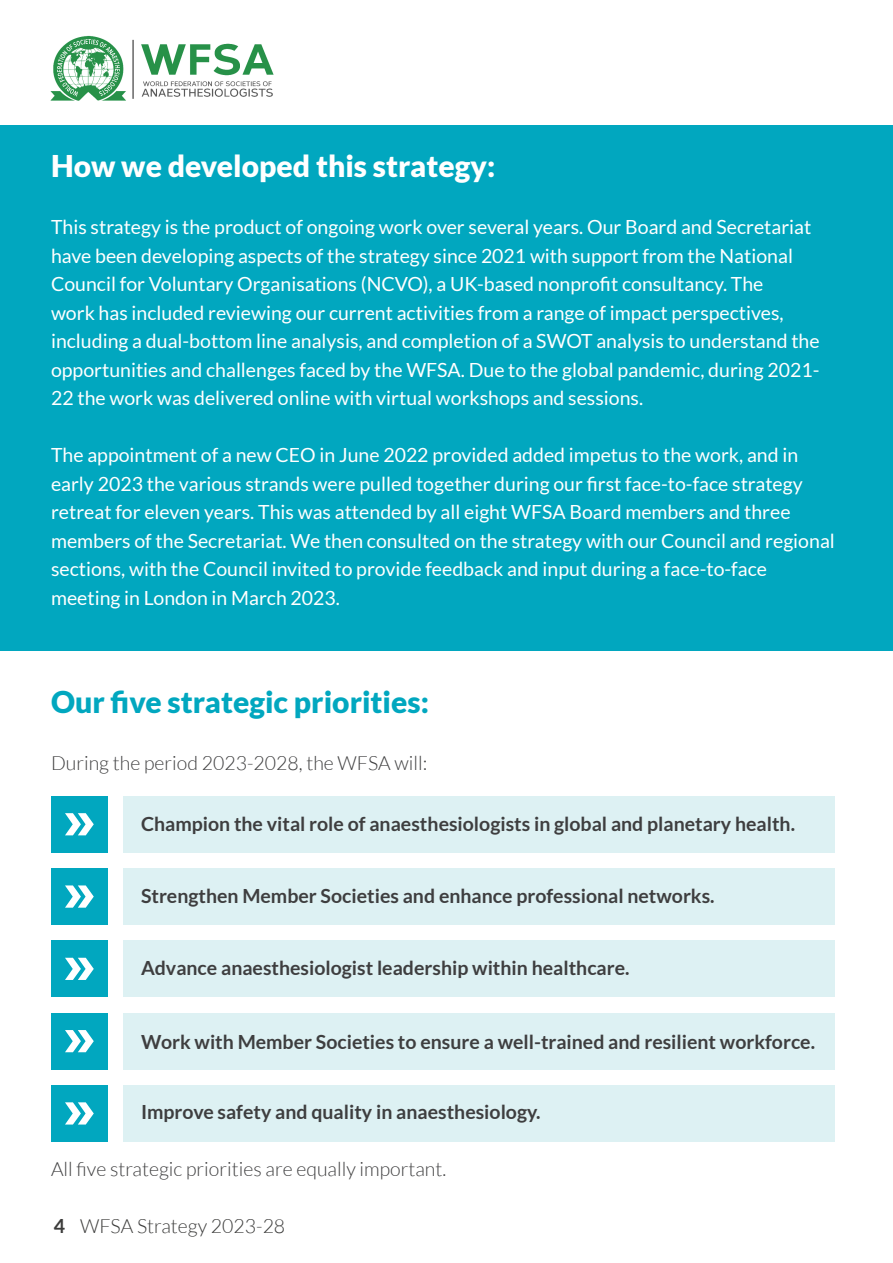
<style>
.page{position:relative;width:893px;height:1263px;background:#fff}
.page>*{position:absolute;margin:0;border:0;box-sizing:border-box;transform-origin:0 0}
.t1{font:900 30px "Lato";color:#fff}
.t2{font:900 30px "Lato";color:#01a7bf}
.t3{font:19.5px/28.5px "Lato";color:#fff}
.t4{font:700 19.5px "Lato";color:#3e3e3f}
.t5{font:300 19.5px "Lato";color:#3e3e3f}
.t6{font:300 19.5px "Lato";color:#3c3c3b}
.s1{font-weight:700}
</style>
<div class="page">
<img style="left:50px;top:35px;width:224px;height:66px">
<div style="left:123px;top:796px;width:712px;height:57px;background:#ddf1f3"></div>
<div style="left:123px;top:868px;width:712px;height:57px;background:#ddf1f3"></div>
<div style="left:123px;top:940px;width:712px;height:57px;background:#ddf1f3"></div>
<div style="left:123px;top:1013px;width:712px;height:56px;background:#ddf1f3"></div>
<div style="left:123px;top:1085px;width:712px;height:57px;background:#ddf1f3"></div>
<div style="left:0;top:125px;width:893px;height:526px;background:#01a7bf"></div>
<div style="left:51px;top:796px;width:57px;height:57px;background:#01a7bf"></div>
<svg style="left:65px;top:813px;width:29px;height:22px"></svg>
<div style="left:51px;top:868px;width:57px;height:57px;background:#01a7bf"></div>
<svg style="left:65px;top:885px;width:29px;height:23px"></svg>
<div style="left:51px;top:940px;width:57px;height:57px;background:#01a7bf"></div>
<svg style="left:65px;top:958px;width:29px;height:22px"></svg>
<div style="left:51px;top:1013px;width:57px;height:56px;background:#01a7bf"></div>
<svg style="left:65px;top:1030px;width:29px;height:22px"></svg>
<div style="left:51px;top:1085px;width:57px;height:57px;background:#01a7bf"></div>
<svg style="left:65px;top:1102px;width:29px;height:22px"></svg>
<p class="t1" style="left:51px;top:149px;width:446px">How we developed this strategy:</p>
<p class="t3" style="left:51px;top:213px;width:770px">This strategy is the product of ongoing work over several years. Our Board and Secretariat have been developing aspects of the strategy since 2021 with support from the National Council for Voluntary Organisations (NCVO), a UK-based nonprofit consultancy. The<br>work has included reviewing our current activities from a range of impact perspectives, including a dual-bottom line analysis, and completion of a SWOT analysis to understand the opportunities and challenges faced by the WFSA. Due to the global pandemic, during 2021- 22 the work was delivered online with virtual workshops and sessions.</p>
<p class="t3" style="left:51px;top:441px;width:785px">The appointment of a new CEO in June 2022 provided added impetus to the work, and in early 2023 the various strands were pulled together during our first face-to-face strategy retreat for eleven years. This was attended by all eight WFSA Board members and three members of the Secretariat. We then consulted on the strategy with our Council and regional sections, with the Council invited to provide feedback and input during a face-to-face meeting in London in March 2023.</p>
<p class="t2" style="left:51px;top:684px;width:379px">Our five strategic priorities:</p>
<p class="t5" style="left:51px;top:752px;width:378px">During the period 2023-2028, the WFSA will:</p>
<p class="t4" style="left:141px;top:813px;width:656px">Champion the vital role of anaesthesiologists in global and planetary health.</p>
<p class="t4" style="left:141px;top:885px;width:575px">Strengthen Member Societies and enhance professional networks.</p>
<p class="t4" style="left:141px;top:957px;width:490px">Advance anaesthesiologist leadership within healthcare.</p>
<p class="t4" style="left:141px;top:1030px;width:676px">Work with Member Societies to ensure a well-trained and resilient workforce.</p>
<p class="t4" style="left:141px;top:1101px;width:401px">Improve safety and quality in anaesthesiology.</p>
<p class="t5" style="left:51px;top:1159px;width:397px">All five strategic priorities are equally important.</p>
<p class="t6" style="left:54px;top:1215px;width:233px"><span class="s1">4</span> WFSA Strategy 2023-28</p>
</div>
